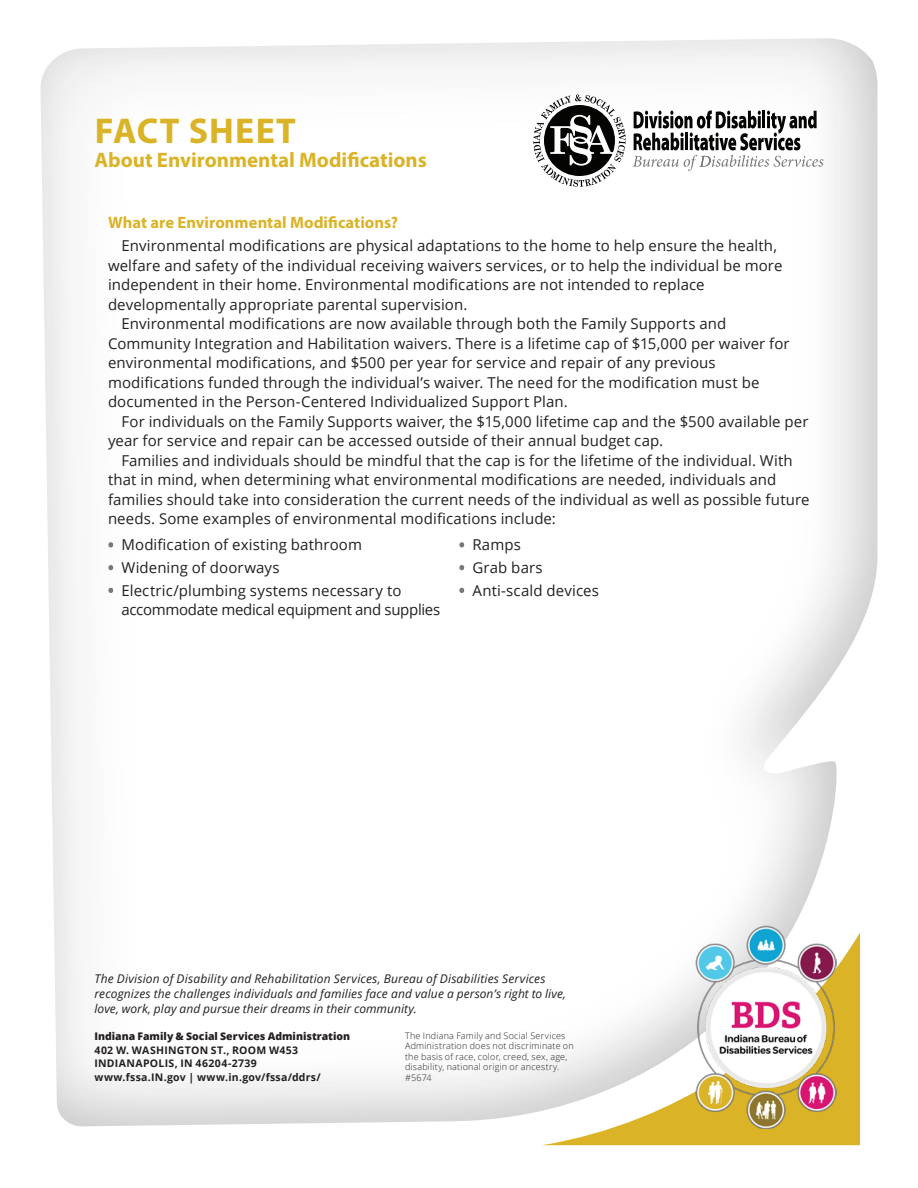
<style>
.page{position:relative;width:918px;height:1188px;background:#fff}
.page>*{position:absolute;margin:0;border:0;box-sizing:border-box;transform-origin:0 0}
.t1{font:700 36px "Myriad Pro";letter-spacing:.03em;color:#dab326}
.t2{font:700 21px "Myriad Pro";color:#dab326}
.t3{font:700 16.5px "Myriad Pro";color:#dab326}
.t4{font:15px "Open Sans";letter-spacing:.005em;color:#231f20}
.t5{font:15px "Open Sans";letter-spacing:-.02em;color:#231f20}
.t6{font:italic 12px/15px "Open Sans";letter-spacing:.015em;color:#231f20}
.t7{font:700 10.5px/13.5px "Open Sans";letter-spacing:.025em;color:#231f20}
.t8{font:800 10.5px "Open Sans";color:#231f20}
.t9{font:300 9px/10.5px "Open Sans";letter-spacing:.025em;color:#231f20}
.s1{color:#76787b}
</style>
<div class="page">
<div style="left:39px;top:37px;width:839px;height:1089px;background:#231f20;opacity:.15"></div>
<svg style="left:533px;top:94px;width:93px;height:93px"></svg>
<svg style="left:633px;top:110px;width:190px;height:61px"></svg>
<svg style="left:542px;top:932px;width:318px;height:213px"></svg>
<img style="left:695px;top:926px;width:141px;height:203px">
<h1 class="t1" style="left:95px;top:108px;width:202px">FACT SHEET</h1>
<h2 class="t2" style="left:94px;top:147px;width:334px">About Environmental Modifications</h2>
<p class="t3" style="left:108px;top:212px;width:292px">What are Environmental Modifications?</p>
<p class="t4" style="left:122px;top:235px;width:657px">Environmental modifications are physical adaptations to the home to help ensure the health,</p>
<p class="t4" style="left:108px;top:255px;width:676px">welfare and safety of the individual receiving waivers services, or to help the individual be more</p>
<p class="t4" style="left:108px;top:274px;width:598px">independent in their home. Environmental modifications are not intended to replace</p>
<p class="t4" style="left:108px;top:294px;width:361px">developmentally appropriate parental supervision.</p>
<p class="t4" style="left:122px;top:313px;width:606px">Environmental modifications are now available through both the Family Supports and</p>
<p class="t4" style="left:108px;top:333px;width:683px">Community Integration and Habilitation waivers. There is a lifetime cap of $15,000 per waiver for</p>
<p class="t4" style="left:108px;top:352px;width:609px">environmental modifications, and $500 per year for service and repair of any previous</p>
<p class="t4" style="left:108px;top:372px;width:653px">modifications funded through the individual’s waiver. The need for the modification must be</p>
<p class="t4" style="left:108px;top:391px;width:461px">documented in the Person-Centered Individualized Support Plan.</p>
<p class="t4" style="left:122px;top:411px;width:689px">For individuals on the Family Supports waiver, the $15,000 lifetime cap and the $500 available per</p>
<p class="t4" style="left:108px;top:430px;width:557px">year for service and repair can be accessed outside of their annual budget cap.</p>
<p class="t4" style="left:122px;top:450px;width:673px">Families and individuals should be mindful that the cap is for the lifetime of the individual. With</p>
<p class="t4" style="left:108px;top:469px;width:670px">that in mind, when determining what environmental modifications are needed, individuals and</p>
<p class="t4" style="left:108px;top:489px;width:703px">families should take into consideration the current needs of the individual as well as possible future</p>
<p class="t4" style="left:108px;top:508px;width:449px">needs. Some examples of environmental modifications include:</p>
<p class="t4" style="left:108px;top:535px;width:256px"><span class="s1">•</span> Modification of existing bathroom</p>
<p class="t4" style="left:459px;top:535px;width:63px"><span class="s1">•</span> Ramps</p>
<p class="t4" style="left:108px;top:557px;width:173px"><span class="s1">•</span> Widening of doorways</p>
<p class="t4" style="left:459px;top:557px;width:85px"><span class="s1">•</span> Grab bars</p>
<p class="t4" style="left:108px;top:580px;width:295px"><span class="s1">•</span> Electric/plumbing systems necessary to</p>
<p class="t4" style="left:459px;top:580px;width:141px"><span class="s1">•</span> Anti-scald devices</p>
<p class="t5" style="left:122px;top:600px;width:320px">accommodate medical equipment and supplies</p>
<p class="t6" style="left:94px;top:971px;width:473px">The Division of Disability and Rehabilitation Services, Bureau of Disabilities Services recognizes the challenges individuals and families face and value a person’s right to live, love, work, play and pursue their dreams in their community.</p>
<p class="t8" style="left:94px;top:1029px;width:257px">Indiana Family &amp; Social Services Administration</p>
<p class="t7" style="left:94px;top:1043px;width:228px">402 W. WASHINGTON ST., ROOM W453<br>INDIANAPOLIS, IN 46204-2739 www.fssa.IN.gov | www.in.gov/fssa/ddrs/</p>
<p class="t9" style="left:405px;top:1030px;width:170px">The Indiana Family and Social Services Administration does not discriminate on the basis of race, color, creed, sex, age, disability, national origin or ancestry. #5674</p>
</div>
